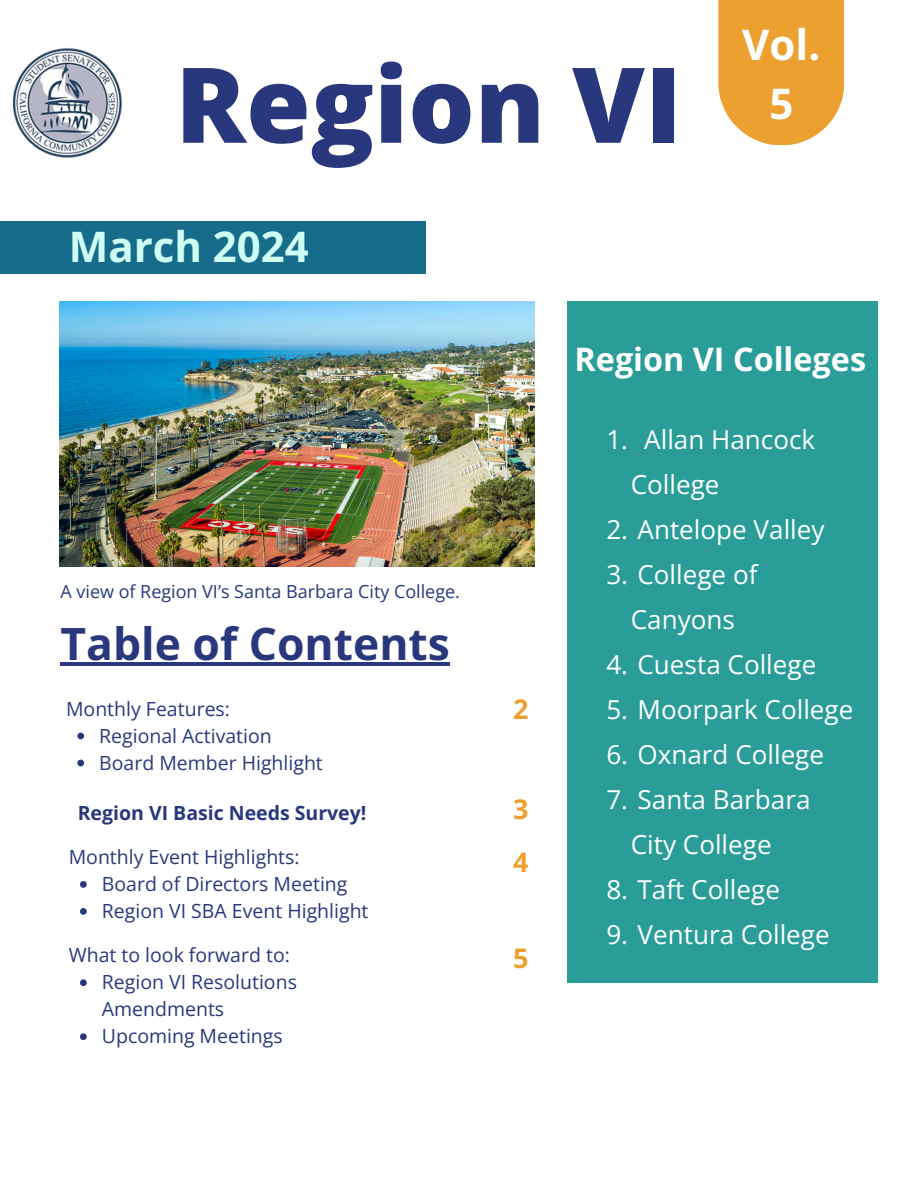
<style>
.page{position:relative;width:918px;height:1188px;background:#fff}
.page>*{position:absolute;margin:0;border:0;box-sizing:border-box;transform-origin:0 0}
.t1{font:800 104.7px "Open Sans";color:#29387d}
.t2{font:700 44.4px "Open Sans";color:#29387d}
.t3{font:700 42px "Open Sans";color:#cffff2}
.t4{font:700 42px/58.5px "Open Sans";color:#fff;text-align:center}
.t5{font:700 32.4px "Open Sans";color:#fff}
.t6{font:700 27px "Open Sans";color:#eca030}
.t7{font:26.1px/45px "Open Sans";color:#fff;text-align:center}
.t8{font:19.5px/27px "Open Sans";color:#29387d}
.t9{font:700 19.5px "Open Sans";color:#29387d}
.t10{font:18px "Open Sans";color:#29387d}
</style>
<div class="page">
<div style="left:0;top:221px;width:426px;height:53px;background:#176b8b"></div>
<img style="left:60px;top:301px;width:475px;height:266px">
<div style="left:567px;top:301px;width:311px;height:681px;background:#2a9d99"></div>
<div style="left:718px;top:0;width:126px;height:145px;background:#eca030"></div>
<hr style="left:60px;top:663px;width:390px;height:3px;background:#29387d">
<svg style="left:77px;top:733px;width:7px;height:6px"></svg>
<svg style="left:77px;top:760px;width:7px;height:6px"></svg>
<svg style="left:80px;top:881px;width:7px;height:7px"></svg>
<svg style="left:80px;top:908px;width:7px;height:7px"></svg>
<svg style="left:80px;top:979px;width:7px;height:7px"></svg>
<svg style="left:80px;top:1033px;width:7px;height:7px"></svg>
<img style="left:13px;top:48px;width:110px;height:110px">
<p class="t1" style="left:175px;top:31px;width:507px">Region VI</p>
<h1 class="t3" style="left:69px;top:217px;width:242px">March 2024</h1>
<p class="t4" style="left:742px;top:15px;width:80px">Vol.<br>5</p>
<p class="t5" style="left:575px;top:336px;width:293px">Region VI Colleges</p>
<p class="t10" style="left:60px;top:579px;width:401px">A view of Region VI’s Santa Barbara City College.</p>
<h2 class="t2" style="left:60px;top:613px;width:391px">Table of Contents</h2>
<h2 class="t8" style="left:66px;top:695px;width:165px">Monthly Features:</h2>
<p class="t8" style="left:99px;top:722px;width:174px">Regional Activation</p>
<h2 class="t8" style="left:99px;top:749px;width:225px">Board Member Highlight</h2>
<p class="t9" style="left:78px;top:799px;width:290px">Region VI Basic Needs Survey!</p>
<p class="t8" style="left:69px;top:843px;width:232px">Monthly Event Highlights:</p>
<p class="t8" style="left:102px;top:870px;width:247px">Board of Directors Meeting</p>
<p class="t8" style="left:102px;top:897px;width:268px">Region VI SBA Event Highlight</p>
<p class="t8" style="left:69px;top:941px;width:223px">What to look forward to:</p>
<h5 class="t8" style="left:102px;top:968px;width:197px">Region VI Resolutions<br>Amendments</h5>
<p class="t8" style="left:102px;top:1022px;width:182px">Upcoming Meetings</p>
<p class="t6" style="left:513px;top:690px;width:17px">2</p>
<p class="t6" style="left:513px;top:790px;width:17px">3</p>
<p class="t6" style="left:513px;top:843px;width:17px">4</p>
<p class="t6" style="left:513px;top:939px;width:17px">5</p>
<p class="t7" style="left:631px;top:416px;width:186px;text-align:left;text-indent:14px">Allan Hancock<br>College</p>
<h3 class="t7" style="left:606px;top:416px;width:23px">1.</h3>
<p class="t7" style="left:606px;top:506px;width:220px">2. Antelope Valley</p>
<p class="t7" style="left:606px;top:551px;width:153px">3. College of<br>Canyons</p>
<h3 class="t7" style="left:606px;top:641px;width:211px">4. Cuesta College</h3>
<p class="t7" style="left:606px;top:686px;width:249px">5. Moorpark College</p>
<p class="t7" style="left:606px;top:731px;width:219px">6. Oxnard College</p>
<p class="t7" style="left:606px;top:776px;width:206px">7. Santa Barbara<br>City College</p>
<p class="t7" style="left:606px;top:866px;width:175px">8. Taft College</p>
<p class="t7" style="left:606px;top:911px;width:225px">9. Ventura College</p>
</div>
